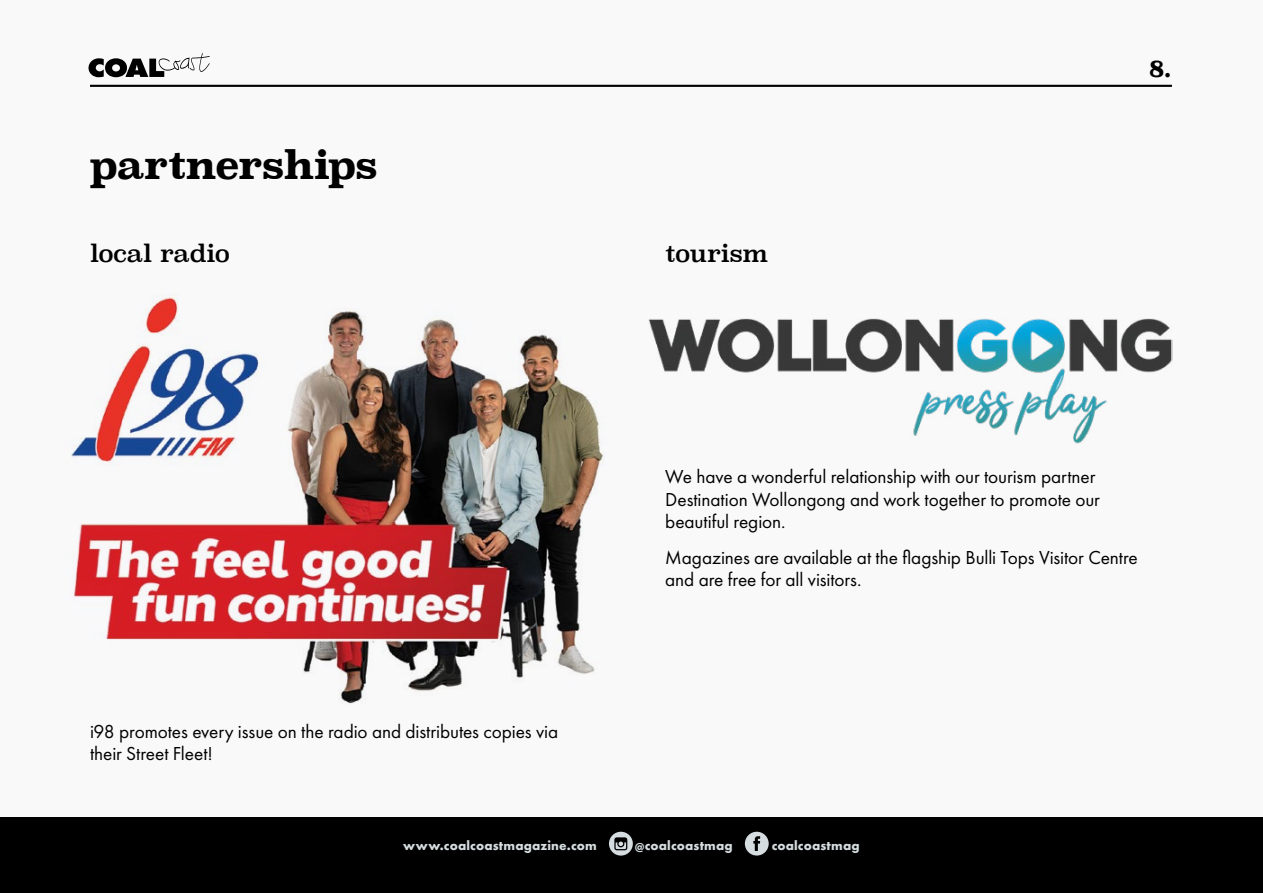
<style>
.page{position:relative;width:1263px;height:893px;background:#fff}
.page>*{position:absolute;margin:0;border:0;box-sizing:border-box;transform-origin:0 0}
.t1{font:700 39px "Superclarendon";letter-spacing:-.025em;color:#000}
.t2{font:24px "Superclarendon";letter-spacing:-.015em;color:#000}
.t3{font:700 24px "Superclarendon";color:#000}
.t4{font:19.5px/22.5px "Futura PT";letter-spacing:-.005em;color:#000}
.t5{font:700 13.5px "Futura PT";letter-spacing:.01em;color:#d6dde0}
</style>
<div class="page">
<div style="left:0;top:0;width:1263px;height:818px;background:#f9f9fa"></div>
<div style="left:0;top:818px;width:1263px;height:75px;background:#000"></div>
<svg style="left:609px;top:832px;width:24px;height:24px"></svg>
<svg style="left:745px;top:832px;width:24px;height:23px"></svg>
<hr style="left:90px;top:85px;width:1082px;height:2px;background:#000">
<img style="left:71px;top:297px;width:532px;height:407px">
<img style="left:649px;top:318px;width:524px;height:125px">
<svg style="left:89px;top:53px;width:121px;height:24px"></svg>
<h1 class="t1" style="left:90px;top:135px;width:289px">partnerships</h1>
<p class="t2" style="left:90px;top:237px;width:142px">local radio</p>
<p class="t2" style="left:665px;top:237px;width:105px">tourism</p>
<p class="t3" style="left:1149px;top:51px;width:25px">8.</p>
<p class="t4" style="left:90px;top:720px;width:470px">i98 promotes every issue on the radio and distributes copies via their Street Fleet!</p>
<p class="t4" style="left:665px;top:465px;width:436px">We have a wonderful relationship with our tourism partner<br>Destination Wollongong and work together to promote our beautiful region.</p>
<p class="t4" style="left:665px;top:546px;width:474px">Magazines are available at the flagship Bulli Tops Visitor Centre and are free for all visitors.</p>
<p class="t5" style="left:403px;top:837px;width:195px">www.coalcoastmagazine.com</p>
<p class="t5" style="left:635px;top:837px;width:99px">@coalcoastmag</p>
<p class="t5" style="left:772px;top:837px;width:90px">coalcoastmag</p>
</div>
